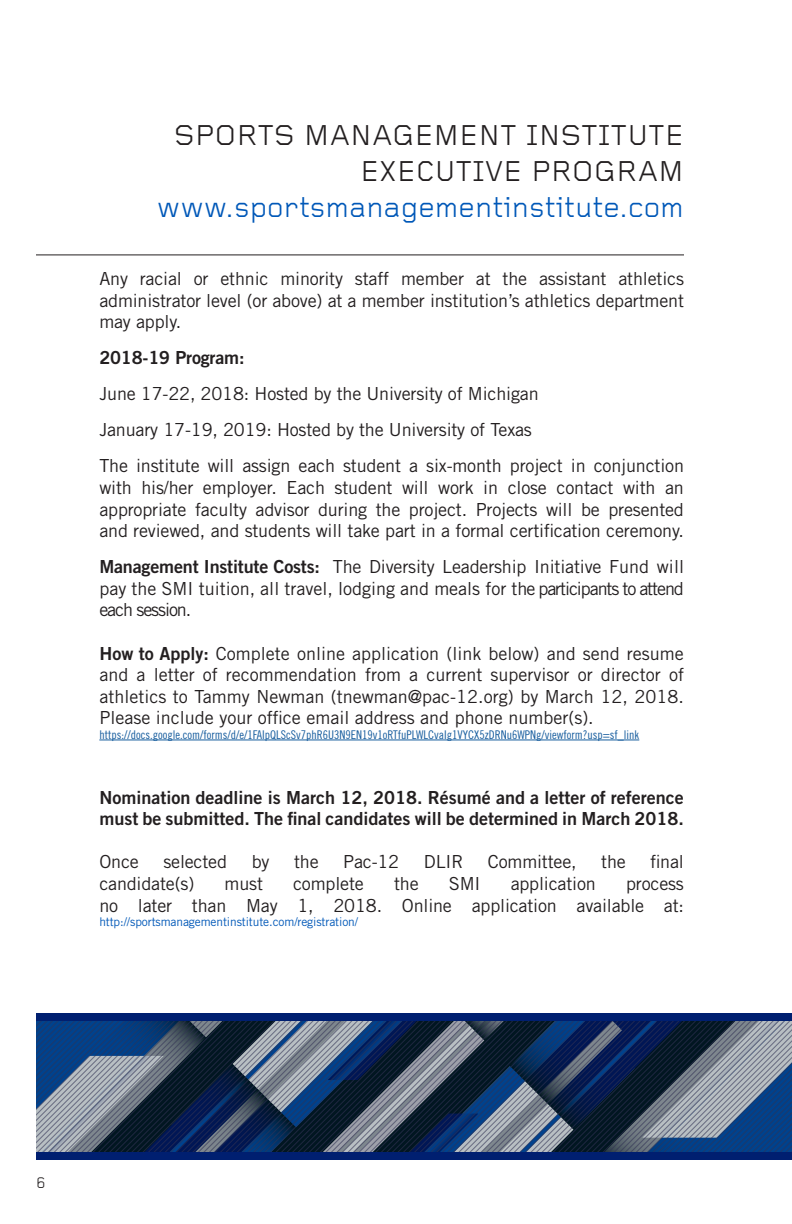
<style>
.page{position:relative;width:792px;height:1224px;background:#fff}
.page>*{position:absolute;margin:0;border:0;box-sizing:border-box;transform-origin:0 0}
.t1{font:29.8px/35.8px "Foundry Gridnik";color:#231f20;text-align:right}
.t2{font:29.8px "Foundry Gridnik";color:#0058b8}
.t3{font:18px/21.6px "Trade Gothic LT Std";letter-spacing:-.01em;color:#231f20;text-align:justify}
.t4{font:18px/21.6px "Trade Gothic LT Std Bd 2";color:#231f20}
.t5{font:16px "Foundry Gridnik";color:#231f20}
.t6{font:12px "Trade Gothic LT Std Cn 18";color:#175d9e}
.t7{font:12px "Trade Gothic LT Std";letter-spacing:-.01em;color:#0058b8}
.s1{font-family:"Trade Gothic LT Std Bd 2"}
</style>
<div class="page">
<svg style="left:36px;top:1021px;width:756px;height:131px;background:#3e526d"></svg>
<div style="left:36px;top:1013px;width:756px;height:8px;background:#001f70"></div>
<div style="left:36px;top:1152px;width:756px;height:8px;background:#001f70"></div>
<hr style="left:36px;top:254px;width:648px;height:1px;background:#231f20">
<hr style="left:99px;top:740px;width:540px;height:1px;background:#175d9e">
<p class="t1" style="left:174px;top:119px;width:512px">SPORTS MANAGEMENT INSTITUTE<br>EXECUTIVE PROGRAM</p>
<p class="t2" style="left:157px;top:191px;width:529px">www.sportsmanagementinstitute.com</p>
<p class="t3" style="left:99px;top:268px;width:586px">Any racial or ethnic minority staff member at the assistant athletics administrator level (or above) at a member institution’s athletics department may apply.</p>
<p class="t4" style="left:99px;top:347px;width:147px">2018-19 Program:</p>
<p class="t3" style="left:99px;top:383px;width:441px">June 17-22, 2018: Hosted by the University of Michigan</p>
<p class="t3" style="left:99px;top:419px;width:434px">January 17-19, 2019: Hosted by the University of Texas</p>
<p class="t3" style="left:99px;top:455px;width:586px">The institute will assign each student a six-month project in conjunction with his/her employer. Each student will work in close contact with an appropriate faculty advisor during the project. Projects will be presented and reviewed, and students will take part in a formal certification ceremony.</p>
<p class="t3" style="left:99px;top:556px;width:586px"><span class="s1">Management Institute Costs:</span> The Diversity Leadership Initiative Fund will pay the SMI tuition, all travel, lodging and meals for the participants to attend each session.</p>
<p class="t3" style="left:99px;top:642px;width:586px"><span class="s1">How to Apply:</span> Complete online application (link below) and send resume and a letter of recommendation from a current supervisor or director of athletics to Tammy Newman (tnewman@pac-12.org) by March 12, 2018.<br>Please include your office email address and phone number(s).</p>
<p class="t6" style="left:99px;top:727px;width:541px">https://docs.google.com/forms/d/e/1FAIpQLScSv7phR6U3N9EN19v1oRTfuPLWLCvaIg1VYCX5zDRNu6WPNg/viewform?usp=sf_link</p>
<p class="t4" style="left:99px;top:786px;width:586px">Nomination deadline is March 12, 2018. Résumé and a letter of reference must be submitted. The final candidates will be determined in March 2018.</p>
<p class="t3" style="left:99px;top:851px;width:41px">Once</p>
<p class="t3" style="left:163px;top:851px;width:65px">selected</p>
<p class="t3" style="left:252px;top:851px;width:19px">by</p>
<p class="t3" style="left:294px;top:851px;width:26px">the</p>
<p class="t3" style="left:343px;top:851px;width:58px">Pac-12</p>
<p class="t3" style="left:424px;top:851px;width:41px">DLIR</p>
<p class="t3" style="left:488px;top:851px;width:90px">Committee,</p>
<p class="t3" style="left:601px;top:851px;width:26px">the</p>
<p class="t3" style="left:651px;top:851px;width:35px">final</p>
<p class="t3" style="left:99px;top:873px;width:97px">candidate(s)</p>
<p class="t3" style="left:225px;top:873px;width:40px">must</p>
<p class="t3" style="left:293px;top:873px;width:72px">complete</p>
<p class="t3" style="left:394px;top:873px;width:26px">the</p>
<p class="t3" style="left:449px;top:873px;width:33px">SMI</p>
<p class="t3" style="left:511px;top:873px;width:87px">application</p>
<p class="t3" style="left:99px;top:873px;width:586px;text-align:right">process<br>no later than May 1, 2018. Online application available at:</p>
<p class="t7" style="left:99px;top:914px;width:260px">http://sportsmanagementinstitute.com/registration/</p>
<p class="t5" style="left:36px;top:1174px;width:11px">6</p>
</div>
